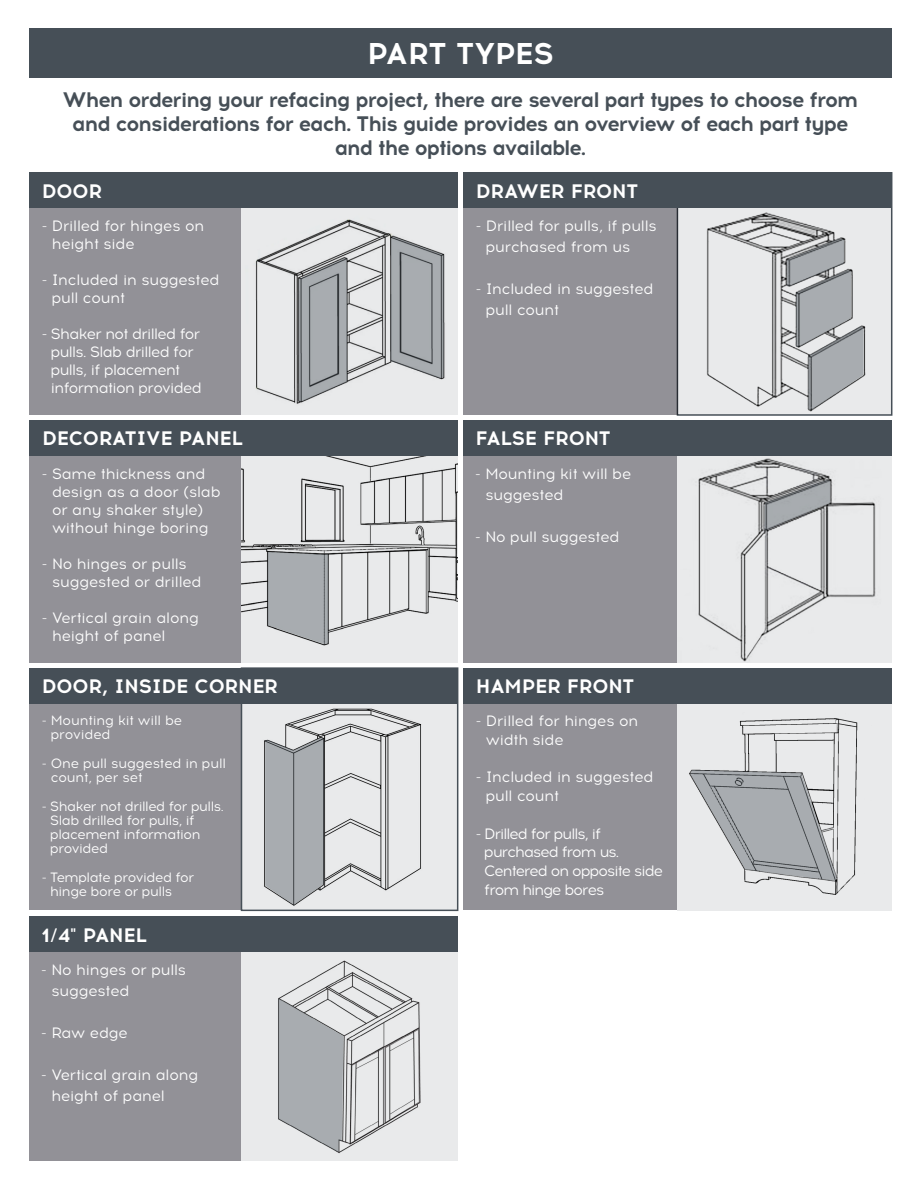
<style>
.page{position:relative;width:918px;height:1188px;background:#fff}
.page>*{position:absolute;margin:0;border:0;box-sizing:border-box;transform-origin:0 0}
.t1{font:700 30px "Acrom";letter-spacing:-.01em;color:#fff}
.t2{font:700 21px/24px "Acrom";letter-spacing:-.05em;color:#464f57;text-align:center}
.t3{font:700 19.5px "Acrom";letter-spacing:-.01em;color:#fff}
.t4{font:15px/18px "Acrom";letter-spacing:-.01em;color:#fff}
.t5{font:15px/18px "Acrom";letter-spacing:-.04em;color:#fff}
.t6{font:15px/18.8px "Acrom";letter-spacing:-.06em;color:#fff}
.t7{font:13.5px/14.2px "Acrom";letter-spacing:-.03em;color:#fff}
.t8{font:13.5px/14.2px "Acrom";letter-spacing:-.01em;color:#fff}
</style>
<div class="page">
<div style="left:29px;top:28px;width:863px;height:50px;background:#464f57"></div>
<div style="left:29px;top:208px;width:213px;height:207px;background:#929197"></div>
<div style="left:463px;top:208px;width:214px;height:207px;background:#929197"></div>
<div style="left:29px;top:703px;width:213px;height:207px;background:#929197"></div>
<div style="left:463px;top:703px;width:214px;height:207px;background:#929197"></div>
<div style="left:29px;top:952px;width:213px;height:209px;background:#929197"></div>
<div style="left:677px;top:668px;width:214px;height:242px;background:#e9eaeb"></div>
<img style="left:677px;top:703px;width:214px;height:192px">
<img style="left:244px;top:703px;width:211px;height:205px">
<div style="left:241px;top:667px;width:217px;height:244px;border:2px solid #464f57"></div>
<div style="left:29px;top:456px;width:213px;height:207px;background:#929197"></div>
<img style="left:242px;top:456px;width:216px;height:207px">
<div style="left:463px;top:456px;width:214px;height:207px;background:#929197"></div>
<img style="left:677px;top:456px;width:214px;height:207px">
<img style="left:242px;top:208px;width:216px;height:207px">
<img style="left:680px;top:208px;width:209px;height:205px">
<div style="left:677px;top:172px;width:215px;height:244px;border:2px solid #464f57"></div>
<div style="left:29px;top:173px;width:429px;height:35px;background:#464f57"></div>
<div style="left:463px;top:173px;width:429px;height:35px;background:#464f57"></div>
<div style="left:29px;top:420px;width:429px;height:36px;background:#464f57"></div>
<div style="left:463px;top:420px;width:429px;height:36px;background:#464f57"></div>
<div style="left:29px;top:668px;width:429px;height:35px;background:#464f57"></div>
<div style="left:463px;top:668px;width:428px;height:35px;background:#464f57"></div>
<div style="left:241px;top:917px;width:216px;height:244px;background:#e9eaeb"></div>
<img style="left:278px;top:960px;width:143px;height:194px">
<div style="left:29px;top:917px;width:428px;height:35px;background:#464f57"></div>
<svg style="left:299px;top:258px;width:48px;height:144px;background:#a1a4a8"></svg>
<svg style="left:390px;top:237px;width:54px;height:142px;background:#a1a5a8"></svg>
<svg style="left:787px;top:238px;width:76px;height:172px;background:#b5b7ba"></svg>
<svg style="left:268px;top:552px;width:60px;height:92px;background:#a8acb0"></svg>
<svg style="left:765px;top:480px;width:65px;height:50px;background:#abaeb0"></svg>
<svg style="left:690px;top:770px;width:146px;height:111px"></svg>
<svg style="left:265px;top:738px;width:59px;height:167px;background:#a8abaf"></svg>
<svg style="left:279px;top:998px;width:64px;height:154px"></svg>
<p class="t1" style="left:367px;top:32px;width:188px">PART TYPES</p>
<p class="t2" style="left:63px;top:88px;width:797px">When ordering your refacing project, there are several part types to choose from and considerations for each. This guide provides an overview of each part type and the options available.</p>
<p class="t3" style="left:42px;top:177px;width:62px">DOOR</p>
<p class="t3" style="left:476px;top:177px;width:164px">DRAWER FRONT</p>
<p class="t4" style="left:52px;top:217px;width:154px;text-indent:-10px">- Drilled for hinges on height side</p>
<p class="t4" style="left:52px;top:271px;width:169px;text-indent:-10px">- Included in suggested pull count</p>
<p class="t5" style="left:51px;top:325px;width:152px;text-indent:-9px">- Shaker not drilled for pulls. Slab drilled for pulls, if placement information provided</p>
<p class="t4" style="left:486px;top:216px;width:172px;line-height:21px;text-indent:-10px">- Drilled for pulls, if pulls purchased from us</p>
<p class="t4" style="left:486px;top:279px;width:169px;line-height:21px;text-indent:-10px">- Included in suggested pull count</p>
<p class="t3" style="left:42px;top:425px;width:203px">DECORATIVE PANEL</p>
<p class="t3" style="left:475px;top:425px;width:137px">FALSE FRONT</p>
<p class="t4" style="left:52px;top:465px;width:170px;text-indent:-10px">- Same thickness and design as a door (slab or any shaker style) without hinge boring</p>
<p class="t4" style="left:52px;top:555px;width:151px;text-indent:-10px">- No hinges or pulls suggested or drilled</p>
<p class="t4" style="left:52px;top:609px;width:148px;text-indent:-10px">- Vertical grain along height of panel</p>
<p class="t4" style="left:485px;top:463px;width:147px;line-height:21px;text-indent:-10px">- Mounting kit will be suggested</p>
<p class="t4" style="left:475px;top:528px;width:146px">- No pull suggested</p>
<p class="t3" style="left:42px;top:672px;width:238px">DOOR, INSIDE CORNER</p>
<p class="t3" style="left:476px;top:672px;width:160px">HAMPER FRONT</p>
<p class="t8" style="left:51px;top:714px;width:133px;text-indent:-9px">- Mounting kit will be provided</p>
<p class="t8" style="left:51px;top:757px;width:177px;text-indent:-9px">- One pull suggested in pull count, per set</p>
<p class="t7" style="left:50px;top:799px;width:175px;text-indent:-9px">- Shaker not drilled for pulls.<br>Slab drilled for pulls, if placement information provided</p>
<p class="t7" style="left:50px;top:871px;width:146px;text-indent:-9px">- Template provided for hinge bore or pulls</p>
<p class="t3" style="left:41px;top:921px;width:107px">1/4" PANEL</p>
<p class="t4" style="left:51px;top:960px;width:136px;line-height:21px;text-indent:-10px">- No hinges or pulls suggested</p>
<p class="t4" style="left:41px;top:1025px;width:88px">- Raw edge</p>
<p class="t4" style="left:51px;top:1065px;width:148px;line-height:21px;text-indent:-10px">- Vertical grain along height of panel</p>
<p class="t4" style="left:486px;top:712px;width:154px;line-height:18.8px;text-indent:-10px">- Drilled for hinges on width side</p>
<p class="t4" style="left:486px;top:768px;width:169px;line-height:18.8px;text-indent:-10px">- Included in suggested pull count</p>
<p class="t6" style="left:484px;top:825px;width:180px;text-indent:-9px">- Drilled for pulls, if purchased from us.<br>Centered on opposite side from hinge bores</p>
</div>
